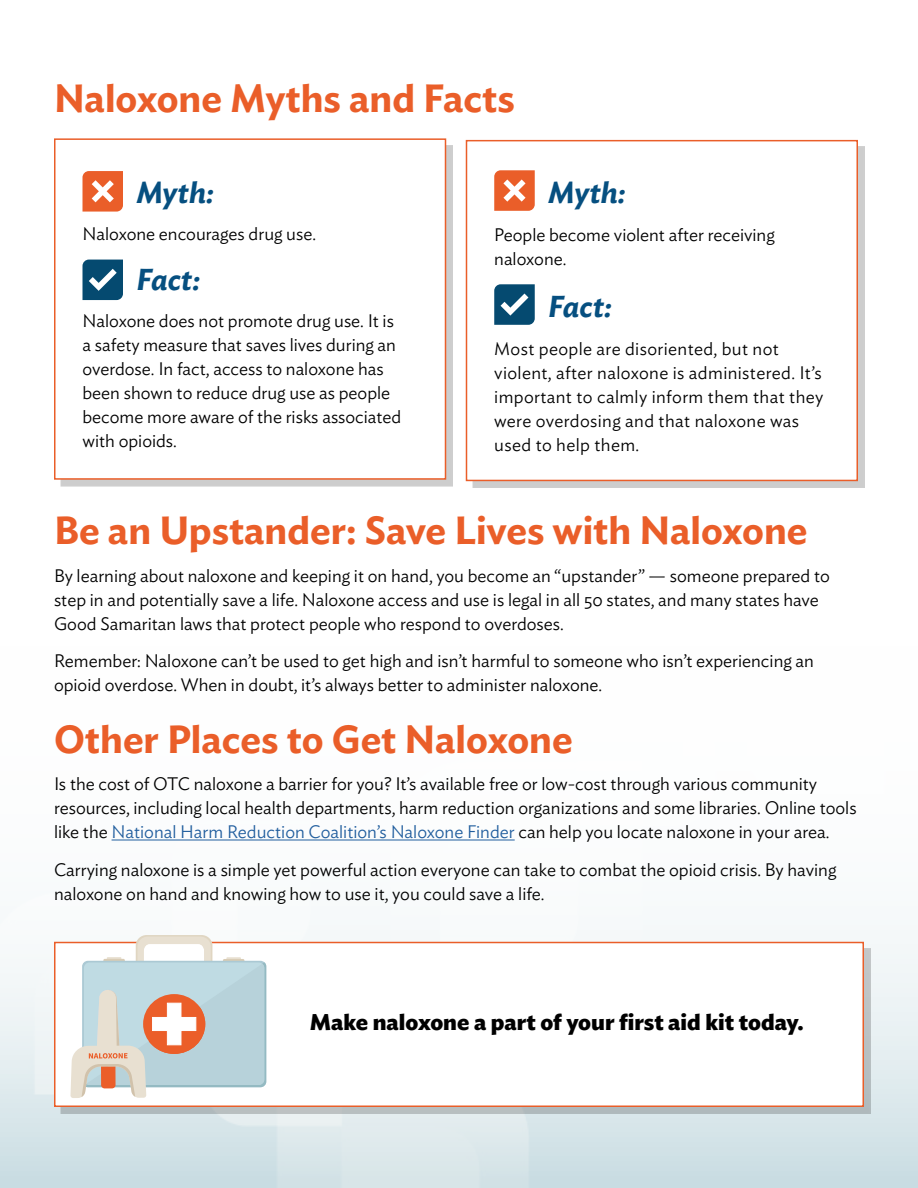
<style>
.page{position:relative;width:918px;height:1188px;background:#fff}
.page>*{position:absolute;margin:0;border:0;box-sizing:border-box;transform-origin:0 0}
.t1{font:600 39px "Ideal Sans";color:#ea5e29}
.t2{font:italic 600 30px "Ideal Sans";color:#064f80}
.t3{font:700 22.5px "Ideal Sans";color:#000}
.t4{font:300 18px/24px "Ideal Sans";color:#000}
.t5{font:300 18px/24px "Ideal Sans";letter-spacing:.02em;color:#000}
.s1{color:#215e9e}
</style>
<div class="page">
<div style="left:61px;top:145px;width:392px;height:342px;background:#000;opacity:.2"></div>
<div style="left:55px;top:139px;width:391px;height:340px;background:#fff"></div>
<svg style="left:83px;top:171px;width:40px;height:41px;background:#ed7a4e"></svg>
<svg style="left:83px;top:260px;width:40px;height:40px;background:#246082"></svg>
<div style="left:54px;top:138px;width:392px;height:342px;border:2px solid #ea5e29"></div>
<div style="left:61px;top:948px;width:810px;height:166px;background:#000;opacity:.2"></div>
<div style="left:54px;top:942px;width:810px;height:165px;background:#fff;border:2px solid #ea5e29"></div>
<div style="left:472px;top:147px;width:393px;height:341px;background:#000;opacity:.2"></div>
<div style="left:466px;top:141px;width:391px;height:339px;background:#fff"></div>
<svg style="left:494px;top:170px;width:41px;height:41px;background:#ed7b50"></svg>
<svg style="left:494px;top:284px;width:41px;height:41px;background:#296485"></svg>
<div style="left:466px;top:140px;width:392px;height:341px;border:2px solid #ea5e29"></div>
<hr style="left:112px;top:840px;width:403px;height:1px;background:#215e9e">
<svg style="left:70px;top:935px;width:196px;height:163px"></svg>
<h1 class="t1" style="left:54px;top:68px;width:462px">Naloxone Myths and Facts</h1>
<h2 class="t2" style="left:136px;top:169px;width:79px">Myth:</h2>
<p class="t4" style="left:82px;top:220px;width:235px">Naloxone encourages drug use.</p>
<h2 class="t2" style="left:136px;top:256px;width:65px">Fact:</h2>
<p class="t4" style="left:82px;top:307px;width:320px">Naloxone does not promote drug use. It is a safety measure that saves lives during an overdose. In fact, access to naloxone has been shown to reduce drug use as people become more aware of the risks associated with opioids.</p>
<h2 class="t2" style="left:548px;top:169px;width:79px">Myth:</h2>
<p class="t4" style="left:494px;top:221px;width:282px">People become violent after receiving naloxone.</p>
<h2 class="t2" style="left:548px;top:283px;width:65px">Fact:</h2>
<p class="t5" style="left:494px;top:335px;width:331px">Most people are disoriented, but not violent, after naloxone is administered. It’s important to calmly inform them that they were overdosing and that naloxone was used to help them.</p>
<h1 class="t1" style="left:54px;top:500px;width:755px">Be an Upstander: Save Lives with Naloxone</h1>
<p class="t4" style="left:54px;top:562px;width:777px">By learning about naloxone and keeping it on hand, you become an “upstander” — someone prepared to step in and potentially save a life. Naloxone access and use is legal in all 50 states, and many states have<br>Good Samaritan laws that protect people who respond to overdoses.</p>
<p class="t4" style="left:54px;top:647px;width:762px">Remember: Naloxone can’t be used to get high and isn’t harmful to someone who isn’t experiencing an opioid overdose. When in doubt, it’s always better to administer naloxone.</p>
<h1 class="t1" style="left:54px;top:708px;width:520px">Other Places to Get Naloxone</h1>
<p class="t4" style="left:54px;top:770px;width:804px">Is the cost of OTC naloxone a barrier for you? It’s available free or low-cost through various community resources, including local health departments, harm reduction organizations and some libraries. Online tools like the <span class="s1">National Harm Reduction Coalition’s Naloxone Finder</span> can help you locate naloxone in your area.</p>
<p class="t4" style="left:54px;top:856px;width:784px">Carrying naloxone is a simple yet powerful action everyone can take to combat the opioid crisis. By having naloxone on hand and knowing how to use it, you could save a life.</p>
<p class="t3" style="left:310px;top:1004px;width:496px">Make naloxone a part of your first aid kit today.</p>
</div>
